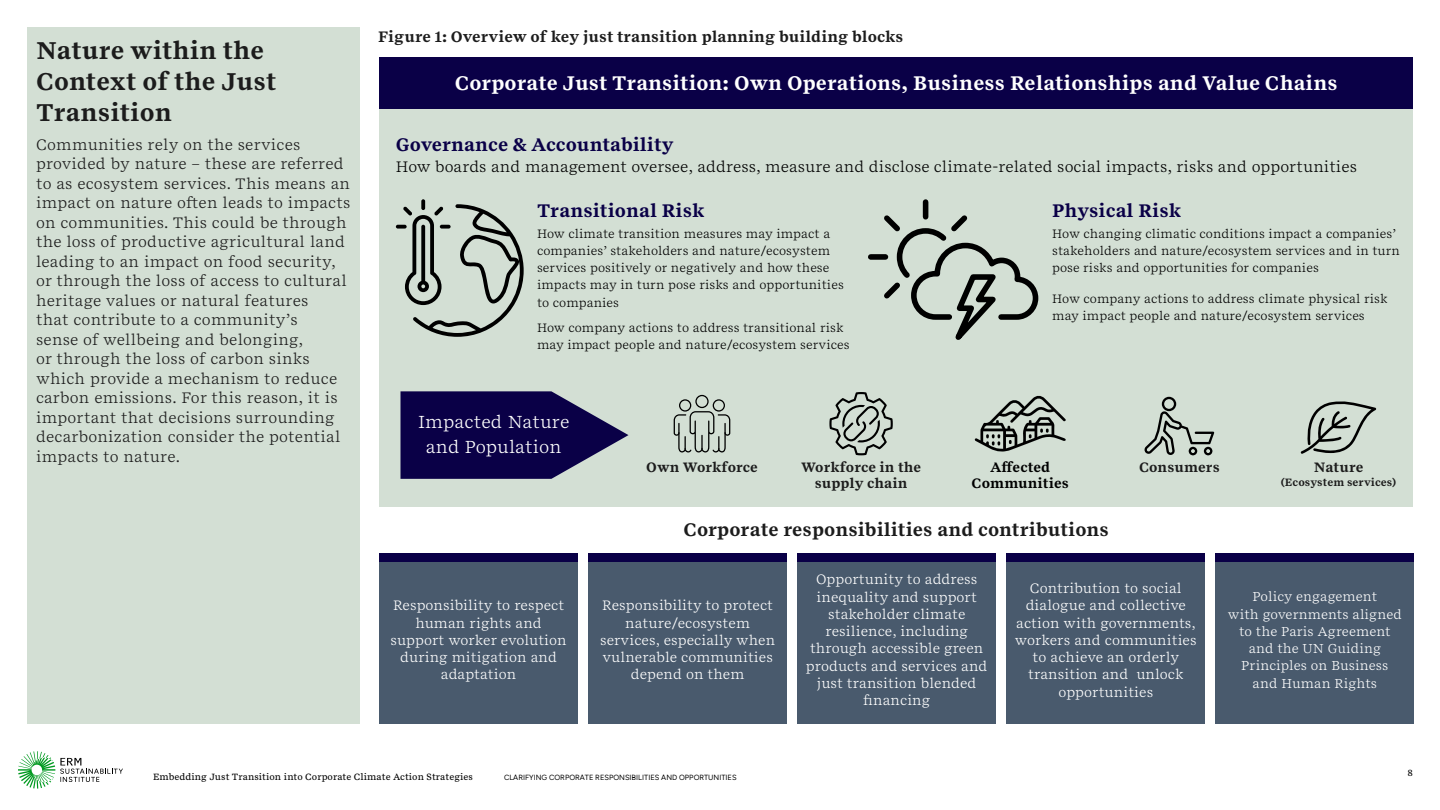
<style>
.page{position:relative;width:1440px;height:810px;background:#fff}
.page>*{position:absolute;margin:0;border:0;box-sizing:border-box;transform-origin:0 0}
.H1_Title_-_no_footer{font:24px/31.2px "Spezia Serif Bold C";color:#1c1c1c}
.H3_Title_small{font:19.5px "Spezia Serif Bold C";color:#fff}
.H3_Title_small-2{font:18px "Spezia Serif Bold C";color:#0a0047}
.H3_Title_small-3{font:18px "Spezia Serif Bold C";color:#1c1c1c}
.H3_Title_small-4{font:17.25px/25.5px "Spezia Serif Regular C";color:#fff;text-align:center}
.Body{font:15px/19.5px "Spezia Serif Regular C";letter-spacing:.01em;color:#1c1c1c}
.Body-2{font:15px "Spezia Serif Regular C";color:#000}
.Figure_heading{font:15px "Spezia Serif Bold C";color:#1c1c1c}
.Body-3{font:13.5px/17.2px "Spezia Serif Regular C";color:#fff;text-align:center}
.H3_Title_small-5{font:13.5px/15.8px "Spezia Serif Bold C";color:#1c1c1c;text-align:center}
.H3_Title_small-6{font:13.5px "Spezia Serif Bold C";color:#000}
.Body-4{font:12.75px/17.2px "Spezia Serif Regular C";color:#fff;text-align:center}
.H3_Title_small-7{font:12px/17.2px "Spezia Serif Regular C";color:#000}
.H3_Title_small-8{font:10.5px "Spezia Serif Bold C";color:#1c1c1c}
.t1{font:9px "Spezia Serif Medium C";color:#000}
.t2{font:7.5px "Figtree";color:#000}
</style>
<div class="page">
<svg style="left:18px;top:751px;width:105px;height:38px"></svg>
<div style="left:379px;top:57px;width:1034px;height:53px;background:#0a0047"></div>
<div style="left:379px;top:110px;width:1034px;height:397px;background:#d3dfd4"></div>
<div style="left:27px;top:27px;width:333px;height:697px;background:#d3dfd4"></div>
<div style="left:379px;top:553px;width:199px;height:171px;background:#495a6d"></div>
<div style="left:588px;top:553px;width:199px;height:171px;background:#495a6d"></div>
<div style="left:797px;top:553px;width:199px;height:171px;background:#495a6d"></div>
<div style="left:1006px;top:553px;width:199px;height:171px;background:#495a6d"></div>
<div style="left:1216px;top:553px;width:198px;height:171px;background:#495a6d"></div>
<div style="left:923px;top:202px;width:5px;height:15px;background:#000"></div>
<div style="left:871px;top:254px;width:14px;height:6px;background:#000"></div>
<svg style="left:879px;top:210px;width:159px;height:130px"></svg>
<svg style="left:421px;top:199px;width:4px;height:11px"></svg>
<svg style="left:403px;top:204px;width:121px;height:133px"></svg>
<svg style="left:396px;top:225px;width:11px;height:4px"></svg>
<svg style="left:674px;top:395px;width:56px;height:57px"></svg>
<svg style="left:401px;top:391px;width:228px;height:88px"></svg>
<svg style="left:829px;top:392px;width:64px;height:63px"></svg>
<svg style="left:1145px;top:397px;width:69px;height:58px"></svg>
<svg style="left:975px;top:396px;width:91px;height:56px"></svg>
<svg style="left:1301px;top:401px;width:75px;height:53px"></svg>
<div style="left:1216px;top:553px;width:198px;height:8px;background:#0a0047"></div>
<div style="left:1006px;top:553px;width:199px;height:8px;background:#0a0047"></div>
<div style="left:797px;top:553px;width:199px;height:8px;background:#0a0047"></div>
<div style="left:588px;top:553px;width:199px;height:8px;background:#0a0047"></div>
<div style="left:379px;top:553px;width:199px;height:8px;background:#0a0047"></div>
<p class="H1_Title_-_no_footer" style="left:36px;top:34px;width:242px">Nature within the<br>Context of the Just<br>Transition</p>
<p class="Body" style="left:36px;top:134px;width:316px">Communities rely on the services provided by nature – these are referred to as ecosystem services. This means an impact on nature often leads to impacts on communities. This could be through the loss of productive agricultural land leading to an impact on food security, or through the loss of access to cultural heritage values or natural features<br>that contribute to a community’s<br>sense of wellbeing and belonging,<br>or through the loss of carbon sinks which provide a mechanism to reduce carbon emissions. For this reason, it is important that decisions surrounding decarbonization consider the potential impacts to nature.</p>
<p class="Figure_heading" style="left:378px;top:25px;width:527px">Figure 1: Overview of key just transition planning building blocks</p>
<h3 class="H3_Title_small" style="left:455px;top:69px;width:884px">Corporate Just Transition: Own Operations, Business Relationships and Value Chains</h3>
<h3 class="H3_Title_small-2" style="left:396px;top:132px;width:279px">Governance &amp; Accountability</h3>
<p class="Body-2" style="left:396px;top:156px;width:963px">How boards and management oversee, address, measure and disclose climate-related social impacts, risks and opportunities</p>
<h3 class="H3_Title_small-2" style="left:537px;top:197px;width:169px">Transitional Risk</h3>
<h3 class="H3_Title_small-2" style="left:1052px;top:197px;width:131px">Physical Risk</h3>
<h3 class="H3_Title_small-7" style="left:537px;top:224px;width:308px">How climate transition measures may impact a companies’ stakeholders and nature/ecosystem services positively or negatively and how these impacts may in turn pose risks and opportunities to companies</h3>
<h3 class="H3_Title_small-7" style="left:1052px;top:224px;width:349px">How changing climatic conditions impact a companies’ stakeholders and nature/ecosystem services and in turn pose risks and opportunities for companies</h3>
<h3 class="H3_Title_small-7" style="left:1052px;top:290px;width:337px">How company actions to address climate physical risk may impact people and nature/ecosystem services</h3>
<h3 class="H3_Title_small-7" style="left:537px;top:319px;width:314px">How company actions to address transitional risk may impact people and nature/ecosystem services</h3>
<h3 class="H3_Title_small-4" style="left:418px;top:408px;width:153px">Impacted Nature and Population</h3>
<h3 class="H3_Title_small-5" style="left:646px;top:459px;width:113px">Own Workforce</h3>
<h3 class="H3_Title_small-5" style="left:1139px;top:459px;width:82px">Consumers</h3>
<h3 class="H3_Title_small-5" style="left:801px;top:459px;width:122px">Workforce in the supply chain</h3>
<h3 class="H3_Title_small-6" style="left:990px;top:457px;width:62px">Affected</h3>
<h3 class="H3_Title_small-6" style="left:972px;top:473px;width:99px">Communities</h3>
<h3 class="H3_Title_small-5" style="left:1314px;top:459px;width:51px">Nature</h3>
<h3 class="H3_Title_small-8" style="left:1281px;top:474px;width:117px">(Ecosystem services)</h3>
<h3 class="H3_Title_small-3" style="left:683px;top:517px;width:427px">Corporate responsibilities and contributions</h3>
<p class="Body-3" style="left:390px;top:596px;width:178px">Responsibility to respect human rights and support worker evolution during mitigation and adaptation</p>
<p class="Body-3" style="left:600px;top:596px;width:177px">Responsibility to protect nature/ecosystem services, especially when vulnerable communities depend on them</p>
<p class="Body-3" style="left:806px;top:571px;width:183px">Opportunity to address inequality and support stakeholder climate resilience, including through accessible green products and services and just transition blended financing</p>
<p class="Body-3" style="left:1015px;top:579px;width:183px">Contribution to social dialogue and collective action with governments, workers and communities to achieve an orderly transition and unlock opportunities</p>
<p class="Body-4" style="left:1228px;top:588px;width:176px">Policy engagement<br>with governments aligned to the Paris Agreement and the UN Guiding<br>Principles on Business and Human Rights</p>
<p class="t1" style="left:153px;top:770px;width:322px">Embedding Just Transition into Corporate Climate Action Strategies</p>
<p class="t2" style="left:504px;top:773px;width:234px">CLARIFYING CORPORATE RESPONSIBILITIES AND OPPORTUNITIES</p>
<p class="t1" style="left:1408px;top:766px;width:7px">8</p>
</div>
